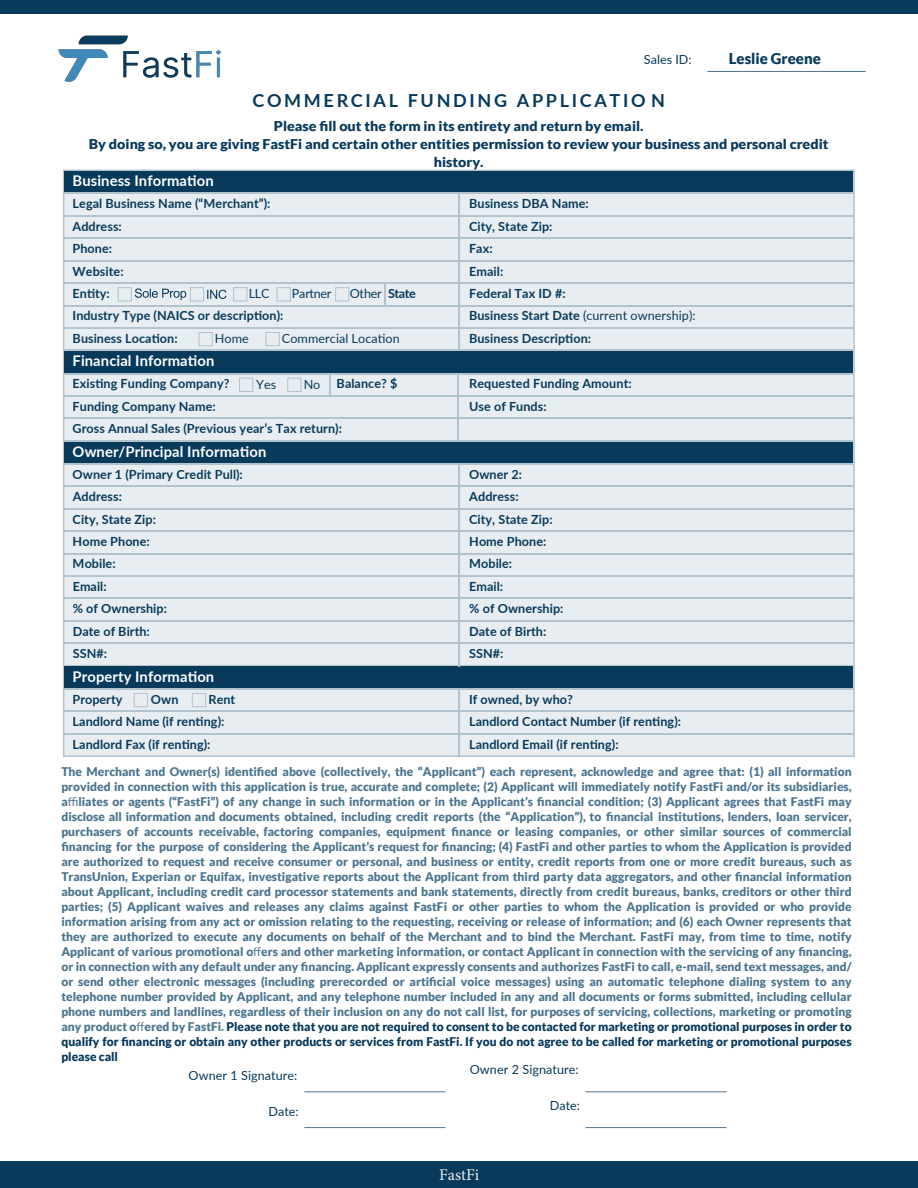
<style>
.page{position:relative;width:918px;height:1188px;background:#fff}
.page>*{position:absolute;margin:0;border:0;box-sizing:border-box;transform-origin:0 0}
.t1{font:700 18px "Lato";letter-spacing:.15em;color:#083a5c}
.t2{font:16.5px "Minion Pro";color:#e7edf0}
.t3{font:900 15px "Lato";color:#0b3b5d}
.t4{font:700 14.7px "Lato";letter-spacing:.01em;color:#fff}
.t5{font:900 13.5px/18px "Lato";color:#083a5c;text-align:center;scale:1.06 1}
.t6{font:700 12.6px/22.4px "Lato";letter-spacing:.005em;color:#083a5c}
.t7{font:12.6px "Lato";letter-spacing:.005em;color:#083a5c}
.t8{font:12.6px "Lato";letter-spacing:-.03em;color:#083a5c}
.t9{font:900 12px/15px "Lato";color:#4d768f;text-align:justify}
.s1{font-weight:700}
.s2{font-weight:400}
.s3{color:#083a5c}
</style>
<div class="page">
<div style="left:63px;top:170px;width:792px;height:587px;background:#e7edf0"></div>
<div style="left:64px;top:171px;width:789px;height:22px;background:#083a5c"></div>
<hr style="left:64px;top:215px;width:789px;height:2px;background:#b1c3cd">
<hr style="left:64px;top:260px;width:789px;height:1px;background:#b1c3cd">
<hr style="left:64px;top:282px;width:789px;height:2px;background:#b1c3cd">
<hr style="left:384px;top:283px;width:2px;height:22px;background:#b1c3cd">
<hr style="left:64px;top:327px;width:789px;height:2px;background:#b1c3cd">
<div style="left:64px;top:351px;width:789px;height:22px;background:#083a5c"></div>
<hr style="left:64px;top:350px;width:789px;height:1px;background:#b1c3cd">
<svg style="left:329px;top:374px;width:1px;height:21px"></svg>
<hr style="left:458px;top:374px;width:1px;height:65px;background:#b1c3cd">
<hr style="left:64px;top:395px;width:789px;height:2px;background:#b1c3cd">
<hr style="left:64px;top:418px;width:789px;height:1px;background:#b1c3cd">
<div style="left:64px;top:442px;width:789px;height:21px;background:#083a5c"></div>
<hr style="left:64px;top:508px;width:789px;height:2px;background:#b1c3cd">
<hr style="left:64px;top:530px;width:789px;height:2px;background:#b1c3cd">
<hr style="left:64px;top:553px;width:789px;height:1px;background:#b1c3cd">
<hr style="left:64px;top:575px;width:789px;height:2px;background:#b1c3cd">
<hr style="left:64px;top:598px;width:789px;height:1px;background:#b1c3cd">
<hr style="left:64px;top:620px;width:789px;height:2px;background:#b1c3cd">
<hr style="left:64px;top:643px;width:789px;height:1px;background:#b1c3cd">
<hr style="left:64px;top:665px;width:789px;height:1px;background:#b1c3cd">
<div style="left:64px;top:666px;width:789px;height:22px;background:#083a5c"></div>
<hr style="left:64px;top:711px;width:789px;height:1px;background:#b1c3cd">
<hr style="left:64px;top:733px;width:789px;height:1px;background:#b1c3cd">
<hr style="left:458px;top:688px;width:2px;height:68px;background:#b1c3cd">
<hr style="left:458px;top:193px;width:2px;height:158px;background:#b1c3cd">
<hr style="left:64px;top:238px;width:789px;height:1px;background:#b1c3cd">
<hr style="left:64px;top:305px;width:789px;height:1px;background:#b1c3cd">
<hr style="left:458px;top:463px;width:2px;height:203px;background:#b1c3cd">
<hr style="left:64px;top:486px;width:789px;height:1px;background:#b1c3cd">
<hr style="left:64px;top:463px;width:789px;height:2px;background:#b1c3cd">
<hr style="left:64px;top:688px;width:789px;height:2px;background:#b1c3cd">
<hr style="left:64px;top:193px;width:789px;height:1px;background:#b1c3cd">
<hr style="left:64px;top:373px;width:789px;height:1px;background:#b1c3cd">
<hr style="left:707px;top:71px;width:159px;height:1px;background:#4d768f">
<div style="left:239px;top:378px;width:14px;height:14px;border:1px solid #b1c3cd"></div>
<div style="left:287px;top:378px;width:14px;height:14px;border:1px solid #b1c3cd"></div>
<svg style="left:135px;top:288px;width:51px;height:12px"></svg>
<svg style="left:207px;top:290px;width:20px;height:9px"></svg>
<div style="left:118px;top:287px;width:14px;height:14px;border:1px solid #b1c3cd"></div>
<div style="left:190px;top:287px;width:14px;height:14px;border:1px solid #b1c3cd"></div>
<div style="left:199px;top:332px;width:14px;height:14px;border:1px solid #b1c3cd"></div>
<div style="left:266px;top:332px;width:14px;height:14px;border:1px solid #b1c3cd"></div>
<div style="left:233px;top:287px;width:14px;height:14px;border:1px solid #b1c3cd"></div>
<div style="left:277px;top:287px;width:14px;height:14px;border:1px solid #b1c3cd"></div>
<div style="left:335px;top:287px;width:14px;height:14px;border:1px solid #b1c3cd"></div>
<div style="left:134px;top:693px;width:14px;height:14px;border:1px solid #b1c3cd"></div>
<div style="left:192px;top:693px;width:14px;height:14px;border:1px solid #b1c3cd"></div>
<hr style="left:64px;top:440px;width:789px;height:2px;background:#b1c3cd">
<hr style="left:586px;top:1092px;width:141px;height:1px;background:#4d768f">
<hr style="left:586px;top:1127px;width:141px;height:1px;background:#4d768f">
<hr style="left:304px;top:1092px;width:141px;height:1px;background:#4d768f">
<hr style="left:304px;top:1127px;width:141px;height:1px;background:#4d768f">
<div style="left:0;top:1161px;width:918px;height:27px;background:#083a5c"></div>
<div style="left:0;top:0;width:918px;height:14px;background:#083a5c"></div>
<img style="left:58px;top:35px;width:163px;height:47px">
<p class="t7" style="left:644px;top:50px;width:49px">Sales ID:</p>
<p class="t3" style="left:729px;top:50px;width:94px">Leslie Greene</p>
<h1 class="t1" style="left:252px;top:87px;width:414px">COMMERCIAL FUNDING APPLICATIO N</h1>
<p class="t5" style="left:89px;top:116px;width:699px">Please fill out the form in its entirety and return by email.<br>By doing so, you are giving FastFi and certain other entities permission to review your business and personal credit history.</p>
<p class="t4" style="left:73px;top:170px;width:143px">Business Information</p>
<p class="t6" style="left:73px;top:192px;width:199px">Legal Business Name (“Merchant”):<br>Address:<br>Phone:<br>Website:<br>Entity:</p>
<p class="t7" style="left:249px;top:284px;width:22px">LLC</p>
<p class="t8" style="left:292px;top:284px;width:41px">Partner</p>
<p class="t7" style="left:350px;top:284px;width:68px">Other <span class="s1">State</span></p>
<p class="t6" style="left:73px;top:304px;width:212px">Industry Type (NAICS or description):<br>Business Location:</p>
<p class="t7" style="left:215px;top:329px;width:35px">Home</p>
<p class="t7" style="left:282px;top:329px;width:119px">Commercial Location</p>
<p class="t6" style="left:469px;top:192px;width:228px">Business DBA Name:<br>City, State Zip:<br>Fax:<br>Email:<br>Federal Tax ID #:<br>Business Start Date <span class="s2">(current ownership):<br></span>Business Description:</p>
<p class="t4" style="left:73px;top:350px;width:143px">Financial Information</p>
<p class="t6" style="left:73px;top:372px;width:158px">Existing Funding Company?</p>
<p class="t7" style="left:256px;top:375px;width:22px">Yes</p>
<p class="t6" style="left:337px;top:372px;width:62px">Balance? $</p>
<p class="t6" style="left:469px;top:372px;width:164px">Requested Funding Amount:</p>
<p class="t6" style="left:73px;top:395px;width:145px">Funding Company Name:</p>
<p class="t6" style="left:469px;top:395px;width:79px">Use of Funds:</p>
<p class="t6" style="left:73px;top:417px;width:271px">Gross Annual Sales (Previous year’s Tax return):</p>
<p class="t4" style="left:73px;top:440px;width:195px">Owner/Principal Information</p>
<p class="t6" style="left:73px;top:462px;width:172px">Owner 1 (Primary Credit Pull):<br>Address:<br>City, State Zip:<br>Home Phone:<br>Mobile:<br>Email:<br>% of Ownership:<br>Date of Birth:<br>SSN#:</p>
<p class="t6" style="left:469px;top:462px;width:96px">Owner 2:<br>Address:<br>City, State Zip:<br>Home Phone:<br>Mobile:<br>Email:<br>% of Ownership:<br>Date of Birth:<br>SSN#:</p>
<p class="t4" style="left:73px;top:665px;width:143px">Property Information</p>
<p class="t6" style="left:73px;top:687px;width:51px">Property</p>
<p class="t6" style="left:151px;top:687px;width:29px">Own</p>
<p class="t6" style="left:209px;top:687px;width:28px">Rent</p>
<p class="t6" style="left:469px;top:687px;width:105px">If owned, by who?</p>
<p class="t6" style="left:73px;top:710px;width:153px">Landlord Name (if renting):</p>
<p class="t6" style="left:469px;top:710px;width:213px">Landlord Contact Number (if renting):</p>
<p class="t6" style="left:73px;top:732px;width:139px">Landlord Fax (if renting):</p>
<p class="t6" style="left:469px;top:732px;width:151px">Landlord Email (if renting):</p>
<p class="t7" style="left:304px;top:375px;width:18px">No</p>
<p class="t9" style="left:61px;top:764px;width:792px">The Merchant and Owner(s) identified above (collectively, the “Applicant”) each represent, acknowledge and agree that: (1) all information provided in connection with this application is true, accurate and complete; (2) Applicant will immediately notify FastFi and/or its subsidiaries, a<span class="s2">ffi</span>liates or agents (“FastFi”) of any change in such information or in the Applicant’s financial condition; (3) Applicant agrees that FastFi may disclose all information and documents obtained, including credit reports (the “Application”), to financial institutions, lenders, loan servicer, purchasers of accounts receivable, factoring companies, equipment finance or leasing companies, or other similar sources of commercial financing for the purpose of considering the Applicant’s request for financing; (4) FastFi and other parties to whom the Application is provided are authorized to request and receive consumer or personal, and business or entity, credit reports from one or more credit bureaus, such as TransUnion, Experian or Equifax, investigative reports about the Applicant from third party data aggregators, and other financial information about Applicant, including credit card processor statements and bank statements, directly from credit bureaus, banks, creditors or other third parties; (5) Applicant waives and releases any claims against FastFi or other parties to whom the Application is provided or who provide information arising from any act or omission relating to the requesting, receiving or release of information; and (6) each Owner represents that they are authorized to execute any documents on behalf of the Merchant and to bind the Merchant. FastFi may, from time to time, notify Applicant of various promotional o<span class="s2">ff</span>ers and other marketing information, or contact Applicant in connection with the servicing of any financing, or in connection with any default under any financing. Applicant expressly consents and authorizes FastFi to call, e-mail, send text messages, and/ or send other electronic messages (including prerecorded or artificial voice messages) using an automatic telephone dialing system to any telephone number provided by Applicant, and any telephone number included in any and all documents or forms submitted, including cellular phone numbers and landlines, regardless of their inclusion on any do not call list, for purposes of servicing, collections, marketing or promoting any product o<span class="s2">ff</span>ered by FastFi. <span class="s3">Please note that you are not required to consent to be contacted for marketing or promotional purposes in order to qualify for financing or obtain any other products or services from FastFi. If you do not agree to be called for marketing or promotional purposes please call</span></p>
<p class="t7" style="left:189px;top:1066px;width:110px">Owner 1 Signature:</p>
<p class="t7" style="left:269px;top:1102px;width:32px">Date:</p>
<p class="t7" style="left:470px;top:1061px;width:110px">Owner 2 Signature:</p>
<p class="t7" style="left:550px;top:1097px;width:32px">Date:</p>
<h2 class="t2" style="left:439px;top:1164px;width:42px">FastFi</h2>
</div>
